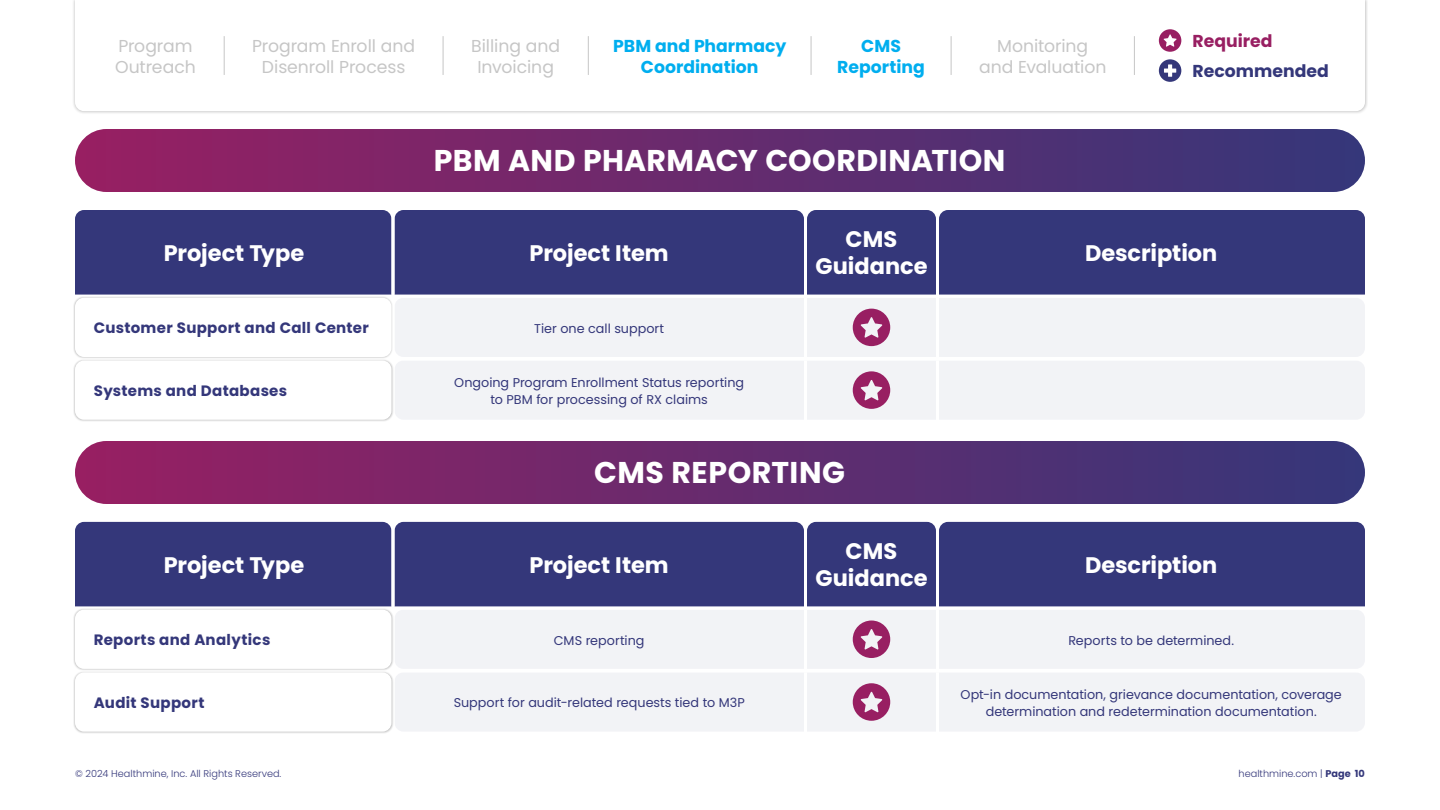
<style>
.page{position:relative;width:1440px;height:810px;background:#fff}
.page>*{position:absolute;margin:0;border:0;box-sizing:border-box;transform-origin:0 0}
.t1{font:700 30px "Poppins";letter-spacing:.01em;color:#fff}
.t2{font:700 22.5px/27px "Poppins";color:#fff;text-align:center}
.t3{font:17.25px/20.7px "Poppins";letter-spacing:-.005em;color:#c6c6c6;text-align:center}
.t4{font:700 17.25px/20.7px "Poppins";color:#00aeef;text-align:center}
.t5{font:700 17.25px "Poppins";color:#34377a}
.t6{font:700 17.25px "Poppins";color:#981f62}
.t7{font:700 15px "Poppins";letter-spacing:.02em;color:#34377a}
.t8{font:12.75px/16.5px "Poppins";color:#34377a;text-align:center}
.t9{font:300 9.75px "Poppins";color:#34377a}
.s1{font-weight:700}
</style>
<div class="page">
<div style="left:394px;top:298px;width:971px;height:59px;background:#f2f3f6;border-radius:9px"></div>
<div style="left:394px;top:360px;width:971px;height:60px;background:#f2f3f6;border-radius:9px"></div>
<div style="left:75px;top:129px;width:1290px;height:63px;background:linear-gradient(to right,#981f62,#35377a);border-radius:32px"></div>
<div style="left:75px;top:210px;width:1290px;height:85px;background:#34377a"></div>
<hr style="left:392px;top:210px;width:2px;height:85px;background:#fff">
<hr style="left:804px;top:210px;width:3px;height:85px;background:#fff">
<hr style="left:936px;top:210px;width:3px;height:85px;background:#fff">
<hr style="left:804px;top:298px;width:3px;height:59px;background:#fff">
<hr style="left:936px;top:298px;width:3px;height:59px;background:#fff">
<hr style="left:804px;top:360px;width:3px;height:60px;background:#fff">
<hr style="left:936px;top:360px;width:3px;height:60px;background:#fff">
<div style="left:73px;top:296px;width:320px;height:63px;background:#000;opacity:.25"></div>
<div style="left:75px;top:298px;width:317px;height:59px;background:#fff;border-radius:9px"></div>
<div style="left:73px;top:358px;width:320px;height:64px;background:#000;opacity:.25"></div>
<div style="left:75px;top:360px;width:317px;height:60px;background:#fff;border-radius:9px"></div>
<svg style="left:853px;top:309px;width:37px;height:37px"></svg>
<svg style="left:853px;top:371px;width:37px;height:38px"></svg>
<div style="left:394px;top:610px;width:971px;height:59px;background:#f2f3f6;border-radius:9px"></div>
<div style="left:394px;top:672px;width:971px;height:60px;background:#f2f3f6;border-radius:9px"></div>
<div style="left:75px;top:441px;width:1290px;height:63px;background:linear-gradient(to right,#981f62,#35377a);border-radius:32px"></div>
<div style="left:75px;top:522px;width:1290px;height:85px;background:#34377a"></div>
<hr style="left:392px;top:522px;width:2px;height:85px;background:#fff">
<hr style="left:804px;top:522px;width:3px;height:85px;background:#fff">
<hr style="left:936px;top:522px;width:3px;height:85px;background:#fff">
<hr style="left:804px;top:610px;width:3px;height:59px;background:#fff">
<hr style="left:936px;top:610px;width:3px;height:59px;background:#fff">
<hr style="left:804px;top:672px;width:3px;height:60px;background:#fff">
<hr style="left:936px;top:672px;width:3px;height:60px;background:#fff">
<div style="left:73px;top:608px;width:320px;height:63px;background:#000;opacity:.25"></div>
<div style="left:75px;top:610px;width:317px;height:59px;background:#fff;border-radius:9px"></div>
<div style="left:73px;top:670px;width:320px;height:64px;background:#000;opacity:.25"></div>
<div style="left:75px;top:672px;width:317px;height:60px;background:#fff;border-radius:9px"></div>
<svg style="left:853px;top:621px;width:37px;height:37px"></svg>
<svg style="left:853px;top:683px;width:37px;height:38px"></svg>
<div style="left:72px;top:0;width:1296px;height:114px;background:#e9e9e9"></div>
<div style="left:75px;top:0;width:1290px;height:111px;background:#fff"></div>
<svg style="left:1159px;top:29px;width:22px;height:23px"></svg>
<svg style="left:1159px;top:59px;width:22px;height:23px"></svg>
<div style="left:219px;top:32px;width:10px;height:47px;background:#fff"></div>
<hr style="left:224px;top:36px;width:1px;height:39px;background:#c6c6c6">
<div style="left:438px;top:32px;width:10px;height:47px;background:#fff"></div>
<hr style="left:443px;top:36px;width:1px;height:39px;background:#c6c6c6">
<div style="left:583px;top:32px;width:11px;height:47px;background:#fff"></div>
<hr style="left:588px;top:36px;width:1px;height:39px;background:#c6c6c6">
<div style="left:806px;top:32px;width:10px;height:47px;background:#fff"></div>
<hr style="left:811px;top:36px;width:1px;height:39px;background:#c6c6c6">
<div style="left:946px;top:32px;width:10px;height:47px;background:#fff"></div>
<hr style="left:951px;top:36px;width:1px;height:39px;background:#c6c6c6">
<div style="left:1129px;top:32px;width:11px;height:47px;background:#fff"></div>
<hr style="left:1134px;top:36px;width:1px;height:39px;background:#c6c6c6">
<h3 class="t3" style="left:115px;top:36px;width:82px;text-align:left">Program<br>Outreach</h3>
<h3 class="t3" style="left:252px;top:36px;width:165px">Program Enroll and<br>Disenroll Process</h3>
<h3 class="t3" style="left:471px;top:36px;width:91px">Billing and<br>Invoicing</h3>
<h3 class="t3" style="left:979px;top:36px;width:129px">Monitoring and Evaluation</h3>
<h3 class="t6" style="left:1193px;top:31px;width:82px">Required</h3>
<h3 class="t4" style="left:613px;top:36px;width:175px">PBM and Pharmacy<br>Coordination</h3>
<h3 class="t4" style="left:837px;top:36px;width:89px">CMS<br>Reporting</h3>
<h3 class="t5" style="left:1193px;top:61px;width:138px">Recommended</h3>
<h1 class="t1" style="left:434px;top:143px;width:573px">PBM AND PHARMACY COORDINATION</h1>
<h2 class="t2" style="left:164px;top:240px;width:142px">Project Type</h2>
<h2 class="t2" style="left:530px;top:240px;width:141px">Project Item</h2>
<h2 class="t2" style="left:815px;top:226px;width:114px">CMS<br>Guidance</h2>
<h2 class="t2" style="left:1085px;top:240px;width:134px">Description</h2>
<p class="t7" style="left:94px;top:319px;width:277px">Customer Support and Call Center</p>
<p class="t7" style="left:94px;top:382px;width:195px">Systems and Databases</p>
<p class="t8" style="left:534px;top:320px;width:132px">Tier one call support</p>
<p class="t8" style="left:454px;top:375px;width:291px">Ongoing Program Enrollment Status reporting to PBM for processing of RX claims</p>
<h1 class="t1" style="left:594px;top:455px;width:252px">CMS REPORTING</h1>
<h2 class="t2" style="left:164px;top:551px;width:142px">Project Type</h2>
<h2 class="t2" style="left:530px;top:551px;width:141px">Project Item</h2>
<h2 class="t2" style="left:815px;top:538px;width:114px">CMS<br>Guidance</h2>
<h2 class="t2" style="left:1085px;top:551px;width:134px">Description</h2>
<p class="t7" style="left:94px;top:631px;width:178px">Reports and Analytics</p>
<p class="t7" style="left:94px;top:694px;width:112px">Audit Support</p>
<p class="t8" style="left:554px;top:632px;width:92px">CMS reporting</p>
<p class="t8" style="left:1068px;top:632px;width:167px">Reports to be determined.</p>
<p class="t8" style="left:454px;top:695px;width:293px">Support for audit-related requests tied to M3P</p>
<p class="t8" style="left:961px;top:686px;width:383px">Opt-in documentation, grievance documentation, coverage determination and redetermination documentation.</p>
<p class="t9" style="left:75px;top:768px;width:208px">© 2024 Healthmine, Inc. All Rights Reserved.</p>
<p class="t9" style="left:1239px;top:768px;width:128px">healthmine.com | <span class="s1">Page 10</span></p>
</div>
